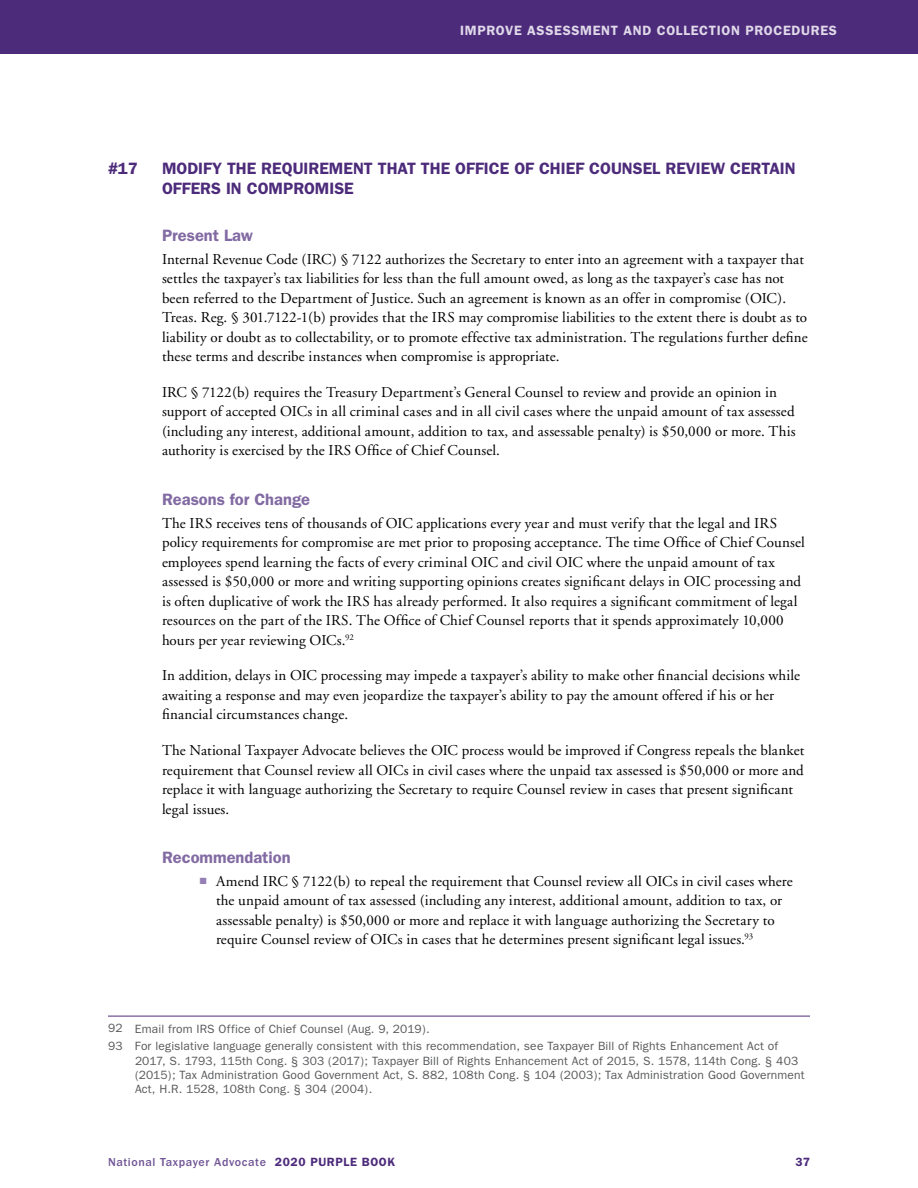
<style>
.page{position:relative;width:918px;height:1188px;background:#fff}
.page>*{position:absolute;margin:0;border:0;box-sizing:border-box;transform-origin:0 0}
.t1{font:600 16.5px/19.8px "Franklin Gothic";color:#4d2b7b}
.P-Subhead_1{font:600 16.5px "Franklin Gothic";color:#826aa3}
.Body_Text{font:15px/19.5px "Adobe Garamond";letter-spacing:.01em;color:#000}
.t2{font:600 13.5px "Franklin Gothic";letter-spacing:.05em;color:#dfd9e9}
.IGNORE_Footnote{font:12px/14.4px "Franklin Gothic";letter-spacing:.015em;color:#58595b}
.t3{font:500 12px "Franklin Gothic";letter-spacing:.05em;color:#705595}
.t4{font:600 12px "Franklin Gothic";color:#4d2b7b}
.s1{color:#957fb5}
.s2{font-weight:600;color:#4d2b7b}
</style>
<div class="page">
<div style="left:0;top:0;width:918px;height:54px;background:#4d2b7b"></div>
<hr style="left:108px;top:1016px;width:702px;height:1px;background:#4d2b7b">
<p class="t2" style="left:460px;top:23px;width:16px">Improve</p>
<p class="t2" style="left:527px;top:23px;width:148px">Assessment and Collectio</p>
<p class="t2" style="left:731px;top:23px;width:34px">n Procedure</p>
<p class="t2" style="left:829px;top:23px;width:10px">s</p>
<p class="t1" style="left:108px;top:159px;width:31px">#17</p>
<p class="t1" style="left:162px;top:159px;width:633px">MODIFY THE REQUIREMENT THAT THE OFFICE OF CHIEF COUNSEL REVIEW CERTAIN<br>OFFERS IN COMPROMISE</p>
<p class="P-Subhead_1" style="left:162px;top:226px;width:92px">Present Law</p>
<p class="Body_Text" style="left:162px;top:250px;width:647px">Internal Revenue Code (IRC) § 7122 authorizes the Secretary to enter into an agreement with a taxpayer that settles the taxpayer’s tax liabilities for less than the full amount owed, as long as the taxpayer’s case has not been referred to the Department of Justice. Such an agreement is known as an offer in compromise (OIC).<br>Treas. Reg. § 301.7122-1(b) provides that the IRS may compromise liabilities to the extent there is doubt as to liability or doubt as to collectability, or to promote effective tax administration. The regulations further define these terms and describe instances when compromise is appropriate.</p>
<p class="Body_Text" style="left:162px;top:383px;width:635px">IRC § 7122(b) requires the Treasury Department’s General Counsel to review and provide an opinion in support of accepted OICs in all criminal cases and in all civil cases where the unpaid amount of tax assessed (including any interest, additional amount, addition to tax, and assessable penalty) is $50,000 or more. This authority is exercised by the IRS Office of Chief Counsel.</p>
<p class="P-Subhead_1" style="left:162px;top:490px;width:150px">Reasons for Change</p>
<p class="Body_Text" style="left:162px;top:514px;width:644px">The IRS receives tens of thousands of OIC applications every year and must verify that the legal and IRS policy requirements for compromise are met prior to proposing acceptance. The time Office of Chief Counsel employees spend learning the facts of every criminal OIC and civil OIC where the unpaid amount of tax assessed is $50,000 or more and writing supporting opinions creates significant delays in OIC processing and is often duplicative of work the IRS has already performed. It also requires a significant commitment of legal resources on the part of the IRS. The Office of Chief Counsel reports that it spends approximately 10,000 hours per year reviewing OICs. <sup>92</sup></p>
<p class="Body_Text" style="left:162px;top:666px;width:640px">In addition, delays in OIC processing may impede a taxpayer’s ability to make other financial decisions while awaiting a response and may even jeopardize the taxpayer’s ability to pay the amount offered if his or her financial circumstances change.</p>
<p class="Body_Text" style="left:162px;top:741px;width:644px">The National Taxpayer Advocate believes the OIC process would be improved if Congress repeals the blanket requirement that Counsel review all OICs in civil cases where the unpaid tax assessed is $50,000 or more and replace it with language authorizing the Secretary to require Counsel review in cases that present significant legal issues.</p>
<p class="P-Subhead_1" style="left:162px;top:848px;width:130px">Recommendation</p>
<p class="Body_Text" style="left:216px;top:872px;width:578px;text-indent:-16px"><span class="s1">■</span> Amend IRC § 7122(b) to repeal the requirement that Counsel review all OICs in civil cases where the unpaid amount of tax assessed (including any interest, additional amount, addition to tax, or assessable penalty) is $50,000 or more and replace it with language authorizing the Secretary to require Counsel review of OICs in cases that he determines present significant legal issues. <sup>93</sup></p>
<p class="IGNORE_Footnote" style="left:108px;top:1021px;width:323px">92 Email from IRS Office of Chief Counsel (Aug. 9, 2019).</p>
<p class="IGNORE_Footnote" style="left:135px;top:1039px;width:671px;text-indent:-27px">93 For legislative language generally consistent with this recommendation, see Taxpayer Bill of Rights Enhancement Act of 2017, S. 1793, 115th Cong. § 303 (2017); Taxpayer Bill of Rights Enhancement Act of 2015, S. 1578, 114th Cong. § 403 (2015); Tax Administration Good Government Act, S. 882, 108th Cong. § 104 (2003); Tax Administration Good Government Act, H.R. 1528, 108th Cong. § 304 (2004).</p>
<p class="t3" style="left:108px;top:1155px;width:289px">National Taxpayer Advocate <span class="s2">2020 PURPLE BOOK</span></p>
<p class="t4" style="left:796px;top:1154px;width:16px">37</p>
</div>
